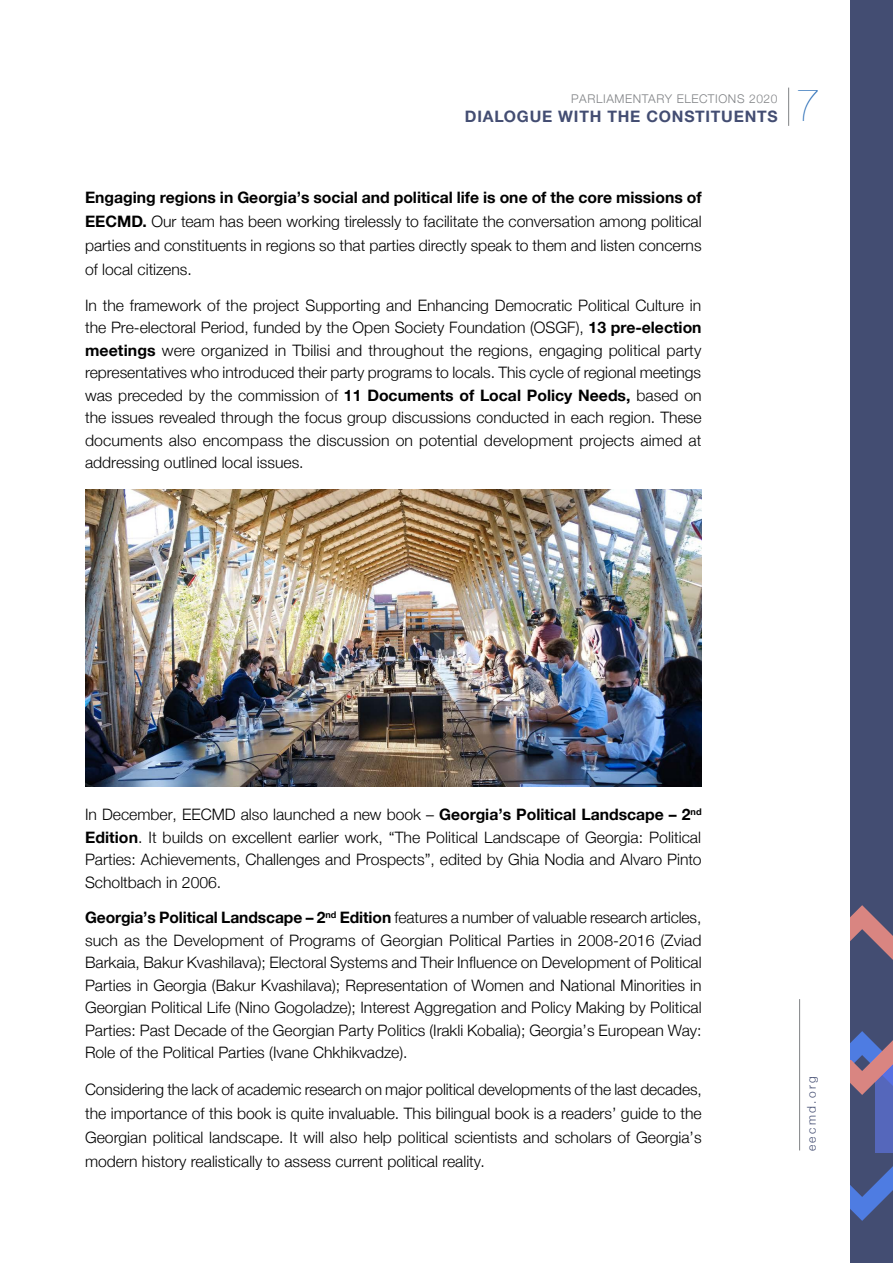
<style>
.page{position:relative;width:893px;height:1263px;background:#fff}
.page>*{position:absolute;margin:0;border:0;box-sizing:border-box;transform-origin:0 0}
.t1{font:45px "Helvetica Neue LTGEO 25 Ult Lt";color:#2d6fb7}
.t2{font:300 15.75px/22.5px "Helvetica Neue LTGEO 45";color:#000;text-align:justify}
.t3{font:700 15.75px "Helvetica Neue LTGEO 75";color:#000}
.t4{font:700 15.75px "Helvetica Neue LTGEO 75";letter-spacing:.05em;color:#434d72}
.t5{font:300 12px "Helvetica Neue LTGEO 45";letter-spacing:.05em;color:#808285}
.t6{font:300 12px "Helvetica Neue LTGEO 45";letter-spacing:.2em;color:#434d72}
.s1{font-family:"Helvetica Neue LTGEO 75";font-weight:700}
</style>
<div class="page">
<div style="left:850px;top:0;width:43px;height:1263px;background:#434d72"></div>
<svg style="left:850px;top:905px;width:43px;height:316px"></svg>
<hr style="left:799px;top:999px;width:1px;height:151px;background:#808285">
<hr style="left:788px;top:88px;width:1px;height:38px;background:#808285">
<img style="left:85px;top:489px;width:617px;height:298px">
<p class="t5" style="left:571px;top:91px;width:208px">PARLIAMENTARY ELECTIONS 2020</p>
<p class="t4" style="left:465px;top:106px;width:314px">DIALOGUE WITH THE CONSTITUENTS</p>
<h1 class="t1" style="left:795px;top:79px;width:27px">7</h1>
<p class="t3" style="left:85px;top:188px;width:618px">Engaging regions in Georgia’s social and political life is one of the core missions of</p>
<p class="t2" style="left:85px;top:209px;width:618px;line-height:24px"><span class="s1">EECMD.</span> Our team has been working tirelessly to facilitate the conversation among political parties and constituents in regions so that parties directly speak to them and listen concerns of local citizens.</p>
<p class="t2" style="left:85px;top:293px;width:618px">In the framework of the project Supporting and Enhancing Democratic Political Culture in the Pre-electoral Period, funded by the Open Society Foundation (OSGF), <span class="s1">13 pre-election meetings</span> were organized in Tbilisi and throughout the regions, engaging political party representatives who introduced their party programs to locals. This cycle of regional meetings was preceded by the commission of <span class="s1">11 Documents of Local Policy Needs,</span> based on the issues revealed through the focus group discussions conducted in each region. These documents also encompass the discussion on potential development projects aimed at addressing outlined local issues.</p>
<p class="t2" style="left:85px;top:803px;width:618px">In December, EECMD also launched a new book – <span class="s1">Georgia’s Political Landscape – 2</span><sup>nd </sup><span class="s1">Edition</span>. It builds on excellent earlier work, “The Political Landscape of Georgia: Political Parties: Achievements, Challenges and Prospects”, edited by Ghia Nodia and Alvaro Pinto Scholtbach in 2006.</p>
<p class="t2" style="left:85px;top:906px;width:618px"><span class="s1">Georgia’s Political Landscape – 2</span><sup>nd</sup> <span class="s1">Edition</span> features a number of valuable research articles, such as the Development of Programs of Georgian Political Parties in 2008-2016 (Zviad Barkaia, Bakur Kvashilava); Electoral Systems and Their Influence on Development of Political Parties in Georgia (Bakur Kvashilava); Representation of Women and National Minorities in Georgian Political Life (Nino Gogoladze); Interest Aggregation and Policy Making by Political Parties: Past Decade of the Georgian Party Politics (Irakli Kobalia); Georgia’s European Way:<br>Role of the Political Parties (Ivane Chkhikvadze).</p>
<p class="t2" style="left:85px;top:1077px;width:618px;line-height:24px">Considering the lack of academic research on major political developments of the last decades, the importance of this book is quite invaluable. This bilingual book is a readers’ guide to the Georgian political landscape. It will also help political scientists and scholars of Georgia’s modern history realistically to assess current political reality.</p>
<p class="t6" style="left:804px;top:1151px;width:77px;rotate:-90deg">eecmd.org</p>
</div>
